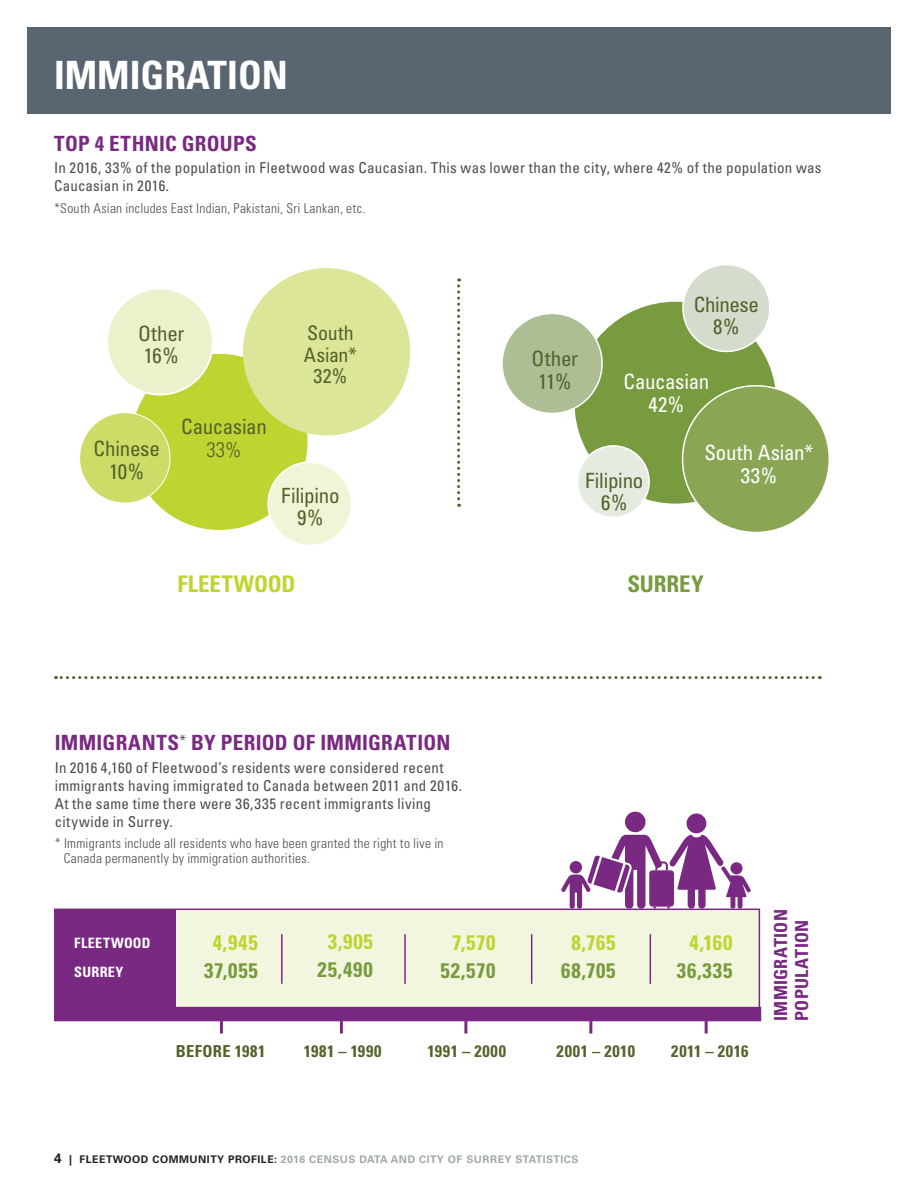
<style>
.page{position:relative;width:918px;height:1188px;background:#fff}
.page>*{position:absolute;margin:0;border:0;box-sizing:border-box;transform-origin:0 0}
.t1{font:700 condensed 39px "Univers";color:#fff}
.t2{font:700 condensed 22.8px "Univers";letter-spacing:.005em;color:#bfd430}
.t3{font:700 condensed 22.8px "Univers";letter-spacing:-.005em;color:#779b3e}
.t4{font:condensed 21px/22.5px "Univers";letter-spacing:-.01em;color:#53622a;text-align:center}
.t5{font:700 condensed 21px "Univers";letter-spacing:.015em;color:#7a2983}
.t6{font:700 condensed 21px "Univers";letter-spacing:.04em;color:#779b3e}
.t7{font:condensed 21px/22.5px "Univers";letter-spacing:-.01em;color:#fff;text-align:center}
.t8{font:700 condensed 21px "Univers";letter-spacing:.04em;color:#bfd430}
.t9{font:300 condensed 21px "Univers";color:#53622a}
.t10{font:condensed 19.95px/21.3px "Univers";color:#53622a;text-align:center}
.t11{font:700 condensed 18px/21px "Univers";letter-spacing:.015em;color:#7a2983}
.t12{font:700 condensed 16.5px "Univers";letter-spacing:.035em;color:#53622a}
.t13{font:condensed 15px/18px "Univers";letter-spacing:.02em;color:#4b4c4d}
.t14{font:700 condensed 14.25px "Univers";letter-spacing:.02em;color:#fff}
.t15{font:300 condensed 13.5px/15px "Univers";letter-spacing:.02em;color:#4b4c4d}
.t16{font:700 10.5px "Univers";letter-spacing:.05em;color:#9fa8ac}
.s1{font-size:13.5px;color:#231f20}
.s2{color:#231f20}
</style>
<div class="page">
<div style="left:27px;top:27px;width:864px;height:86px;background:#596671"></div>
<div style="left:131px;top:354px;width:177px;height:176px;background:#bfd430;border-radius:50%"></div>
<div style="left:80px;top:413px;width:90px;height:90px;background:#cedc67;border-radius:50%"></div>
<div style="left:268px;top:462px;width:84px;height:84px;background:#f0f5d8;border-radius:50%"></div>
<div style="left:267px;top:461px;width:85px;height:85px;border:2px solid #fff;border-radius:50%"></div>
<div style="left:107px;top:289px;width:106px;height:106px;background:#ebf1cb;border-radius:50%"></div>
<div style="left:106px;top:288px;width:108px;height:108px;border:2px solid #fff;border-radius:50%"></div>
<div style="left:575px;top:302px;width:201px;height:202px;background:#779b3e;border-radius:50%"></div>
<div style="left:683px;top:386px;width:146px;height:147px;background:#8aa655;border-radius:50%"></div>
<div style="left:502px;top:313px;width:100px;height:100px;background:#adbe95;border-radius:50%"></div>
<div style="left:501px;top:313px;width:102px;height:101px;border:2px solid #fff;border-radius:50%"></div>
<div style="left:578px;top:446px;width:71px;height:71px;background:#e5ebe1;border-radius:50%"></div>
<div style="left:577px;top:445px;width:73px;height:73px;border:2px solid #fff;border-radius:50%"></div>
<div style="left:683px;top:265px;width:87px;height:86px;background:#d4ddcd;border-radius:50%"></div>
<div style="left:682px;top:264px;width:89px;height:88px;border:2px solid #fff;border-radius:50%"></div>
<svg style="left:457px;top:278px;width:3px;height:229px"></svg>
<svg style="left:56px;top:676px;width:757px;height:3px"></svg>
<div style="left:243px;top:268px;width:167px;height:167px;background:#dde698;border-radius:50%"></div>
<div style="left:54px;top:909px;width:706px;height:100px;background:#f3f6de;border:2px solid #7a2983"></div>
<div style="left:54px;top:1007px;width:707px;height:14px;background:#7a2983"></div>
<hr style="left:281px;top:934px;width:2px;height:50px;background:#7a2983">
<hr style="left:404px;top:934px;width:2px;height:50px;background:#7a2983">
<hr style="left:531px;top:934px;width:1px;height:50px;background:#7a2983">
<hr style="left:650px;top:934px;width:1px;height:50px;background:#7a2983">
<div style="left:687px;top:814px;width:19px;height:19px;background:#7a2983;border-radius:50%"></div>
<div style="left:625px;top:812px;width:21px;height:20px;background:#7a2983;border-radius:50%"></div>
<svg style="left:561px;top:835px;width:190px;height:74px"></svg>
<svg style="left:220px;top:1021px;width:3px;height:13px"></svg>
<svg style="left:340px;top:1021px;width:3px;height:13px"></svg>
<svg style="left:464px;top:1021px;width:3px;height:13px"></svg>
<svg style="left:589px;top:1021px;width:3px;height:13px"></svg>
<svg style="left:705px;top:1021px;width:3px;height:13px"></svg>
<div style="left:55px;top:910px;width:121px;height:101px;background:#7a2983"></div>
<h1 class="t1" style="left:54px;top:51px;width:235px">IMMIGRATION</h1>
<h3 class="t5" style="left:54px;top:130px;width:204px">TOP 4 ETHNIC GROUPS</h3>
<p class="t13" style="left:54px;top:158px;width:769px">In 2016, 33% of the population in Fleetwood was Caucasian. This was lower than the city, where 42% of the population was<br>Caucasian in 2016.</p>
<p class="t15" style="left:54px;top:200px;width:313px">*South Asian includes East Indian, Pakistani, Sri Lankan, etc.</p>
<h3 class="t4" style="left:138px;top:322px;width:48px;text-align:left">Other<br>16%</h3>
<h3 class="t4" style="left:181px;top:415px;width:87px">Caucasian</h3>
<h3 class="t4" style="left:94px;top:437px;width:68px">Chinese</h3>
<h3 class="t9" style="left:206px;top:437px;width:37px">33%</h3>
<h3 class="t4" style="left:109px;top:460px;width:37px">10%</h3>
<h3 class="t10" style="left:304px;top:322px;width:55px">South<br>Asian*<br>32%</h3>
<h3 class="t4" style="left:281px;top:484px;width:60px">Filipino<br>9%</h3>
<h3 class="t4" style="left:532px;top:347px;width:48px">Other<br>11%</h3>
<h3 class="t4" style="left:694px;top:293px;width:67px">Chinese<br>8%</h3>
<h3 class="t7" style="left:624px;top:370px;width:87px">Caucasian<br>42%</h3>
<h3 class="t7" style="left:704px;top:441px;width:111px">South Asian*<br>33%</h3>
<h3 class="t4" style="left:585px;top:469px;width:60px">Filipino<br>6%</h3>
<h2 class="t2" style="left:177px;top:570px;width:120px">FLEETWOOD</h2>
<h2 class="t3" style="left:627px;top:570px;width:78px">SURREY</h2>
<h3 class="t5" style="left:55px;top:730px;width:397px">IMMIGRANTS<sup>*</sup> BY PERIOD OF IMMIGRATION</h3>
<p class="t13" style="left:55px;top:758px;width:409px">In 2016 4,160 of Fleetwood’s residents were considered recent immigrants having immigrated to Canada between 2011 and 2016.<br>At the same time there were 36,335 recent immigrants living citywide in Surrey.</p>
<p class="t15" style="left:64px;top:836px;width:381px;text-indent:-9px">* Immigrants include all residents who have been granted the right to live in<br>Canada permanently by immigration authorities.</p>
<p class="t14" style="left:74px;top:935px;width:78px">FLEETWOOD</p>
<h3 class="t8" style="left:328px;top:928px;width:47px">3,905</h3>
<h3 class="t6" style="left:317px;top:957px;width:57px">25,490</h3>
<h3 class="t8" style="left:213px;top:929px;width:47px">4,945</h3>
<h3 class="t6" style="left:204px;top:958px;width:55px">37,055</h3>
<h3 class="t8" style="left:452px;top:929px;width:45px">7,570</h3>
<h3 class="t6" style="left:440px;top:958px;width:57px">52,570</h3>
<h3 class="t8" style="left:571px;top:929px;width:46px">8,765</h3>
<h3 class="t6" style="left:561px;top:958px;width:56px">68,705</h3>
<h3 class="t8" style="left:690px;top:929px;width:44px">4,160</h3>
<p class="t14" style="left:74px;top:963px;width:51px">SURREY</p>
<h3 class="t6" style="left:677px;top:958px;width:57px">36,335</h3>
<p class="t12" style="left:176px;top:1041px;width:91px">BEFORE 1981</p>
<p class="t12" style="left:304px;top:1041px;width:79px">1981 – 1990</p>
<p class="t12" style="left:427px;top:1041px;width:80px">1991 – 2000</p>
<p class="t12" style="left:557px;top:1041px;width:80px">2001 – 2010</p>
<p class="t12" style="left:671px;top:1041px;width:79px">2011 – 2016</p>
<p class="t11" style="left:770px;top:1021px;width:113px;rotate:-90deg">IMMIGRATION<br>POPULATION</p>
<p class="t16" style="left:54px;top:1153px;width:526px"><span class="s1">4</span> <span class="s2">| FLEETWOOD COMMUNITY PROFILE:</span> 2016 CENSUS DATA AND CITY OF SURREY STATISTICS</p>
</div>
